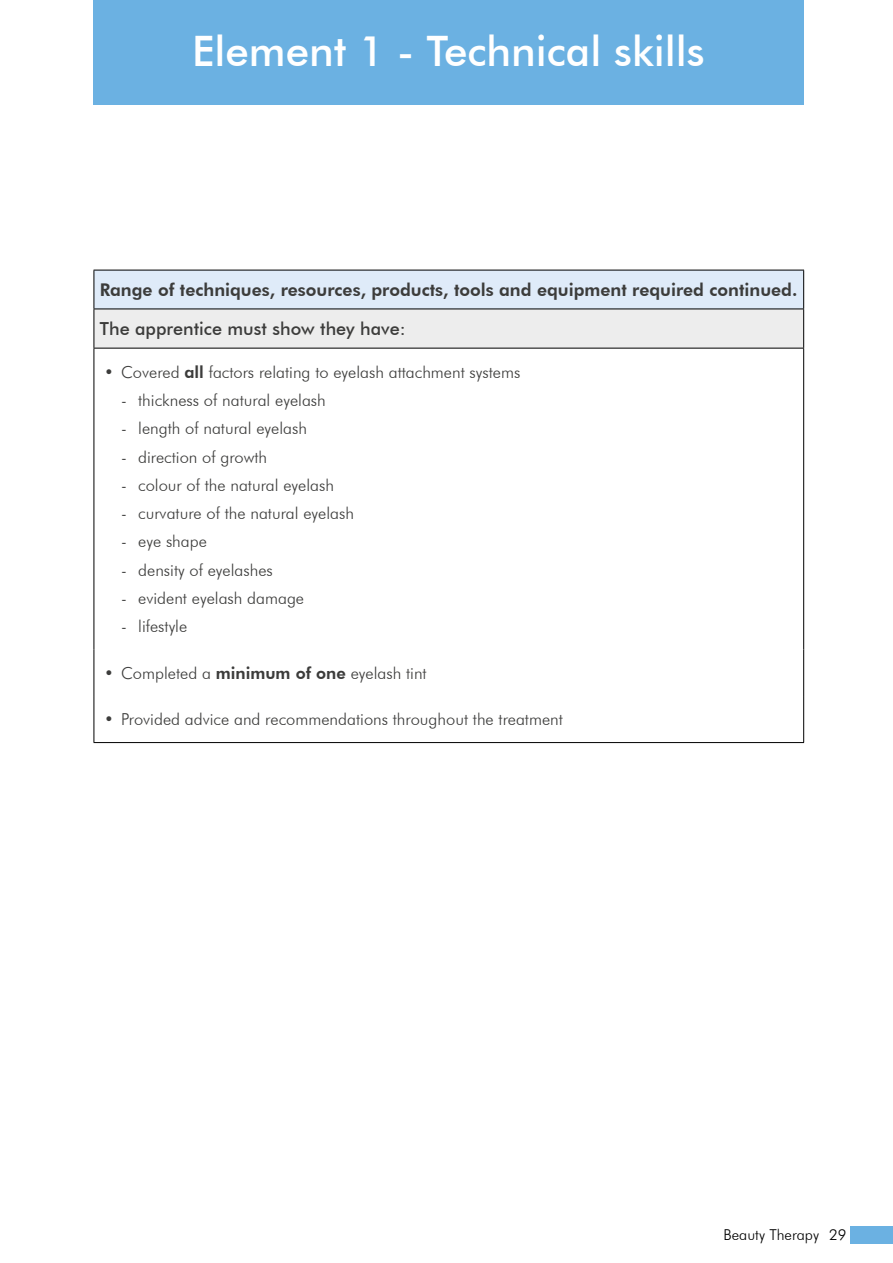
<style>
.page{position:relative;width:893px;height:1263px;background:#fff}
.page>*{position:absolute;margin:0;border:0;box-sizing:border-box;transform-origin:0 0}
.t1{font:500 42px "Futura BT";color:#fff}
.t2{font:500 18px "Futura BT";color:#3c3c3b}
.t3{font:800 17.55px "Futura BT";color:#3c3c3b}
.t4{font:300 16.5px "Futura BT";color:#3c3c3b}
.t5{font:300 15px "Futura BT";color:#000}
.s1{font-weight:800}
</style>
<div class="page">
<div style="left:850px;top:1227px;width:43px;height:17px;background:#6bb1e2"></div>
<div style="left:93px;top:0;width:710px;height:104px;background:#6bb1e2"></div>
<div style="left:94px;top:270px;width:710px;height:39px;background:#dfebf9"></div>
<div style="left:94px;top:309px;width:710px;height:39px;background:#ededed"></div>
<hr style="left:94px;top:742px;width:710px;height:1px;background:#000">
<hr style="left:94px;top:348px;width:710px;height:1px;background:#000">
<hr style="left:94px;top:348px;width:1px;height:301px;background:#000">
<hr style="left:803px;top:348px;width:1px;height:301px;background:#000">
<hr style="left:94px;top:649px;width:1px;height:47px;background:#000">
<hr style="left:803px;top:649px;width:1px;height:47px;background:#000">
<hr style="left:94px;top:696px;width:1px;height:46px;background:#000">
<hr style="left:803px;top:696px;width:1px;height:46px;background:#000">
<hr style="left:94px;top:270px;width:710px;height:1px;background:#000">
<hr style="left:94px;top:270px;width:1px;height:39px;background:#000">
<hr style="left:803px;top:270px;width:1px;height:39px;background:#000">
<hr style="left:94px;top:309px;width:710px;height:1px;background:#000">
<hr style="left:94px;top:309px;width:1px;height:39px;background:#000">
<hr style="left:803px;top:309px;width:1px;height:39px;background:#000">
<h1 class="t1" style="left:192px;top:25px;width:514px">Element 1 - Technical skills</h1>
<p class="t3" style="left:100px;top:279px;width:699px">Range of techniques, resources, products, tools and equipment required continued.</p>
<p class="t2" style="left:100px;top:318px;width:307px">The apprentice must show they have:</p>
<p class="t4" style="left:104px;top:362px;width:418px">• Covered <span class="s1">all</span> factors relating to eyelash attachment systems</p>
<p class="t4" style="left:121px;top:390px;width:206px">- thickness of natural eyelash</p>
<p class="t4" style="left:121px;top:418px;width:187px">- length of natural eyelash</p>
<p class="t4" style="left:121px;top:447px;width:148px">- direction of growth</p>
<p class="t4" style="left:121px;top:475px;width:214px">- colour of the natural eyelash</p>
<p class="t4" style="left:121px;top:503px;width:234px">- curvature of the natural eyelash</p>
<p class="t4" style="left:121px;top:532px;width:87px">- eye shape</p>
<p class="t4" style="left:121px;top:560px;width:153px">- density of eyelashes</p>
<p class="t4" style="left:121px;top:588px;width:184px">- evident eyelash damage</p>
<p class="t4" style="left:121px;top:616px;width:68px">- lifestyle</p>
<p class="t4" style="left:104px;top:663px;width:324px">• Completed a <span class="s1">minimum of one</span> eyelash tint</p>
<p class="t4" style="left:104px;top:710px;width:460px">• Provided advice and recommendations throughout the treatment</p>
<p class="t5" style="left:723px;top:1225px;width:124px">Beauty Therapy 29</p>
</div>
